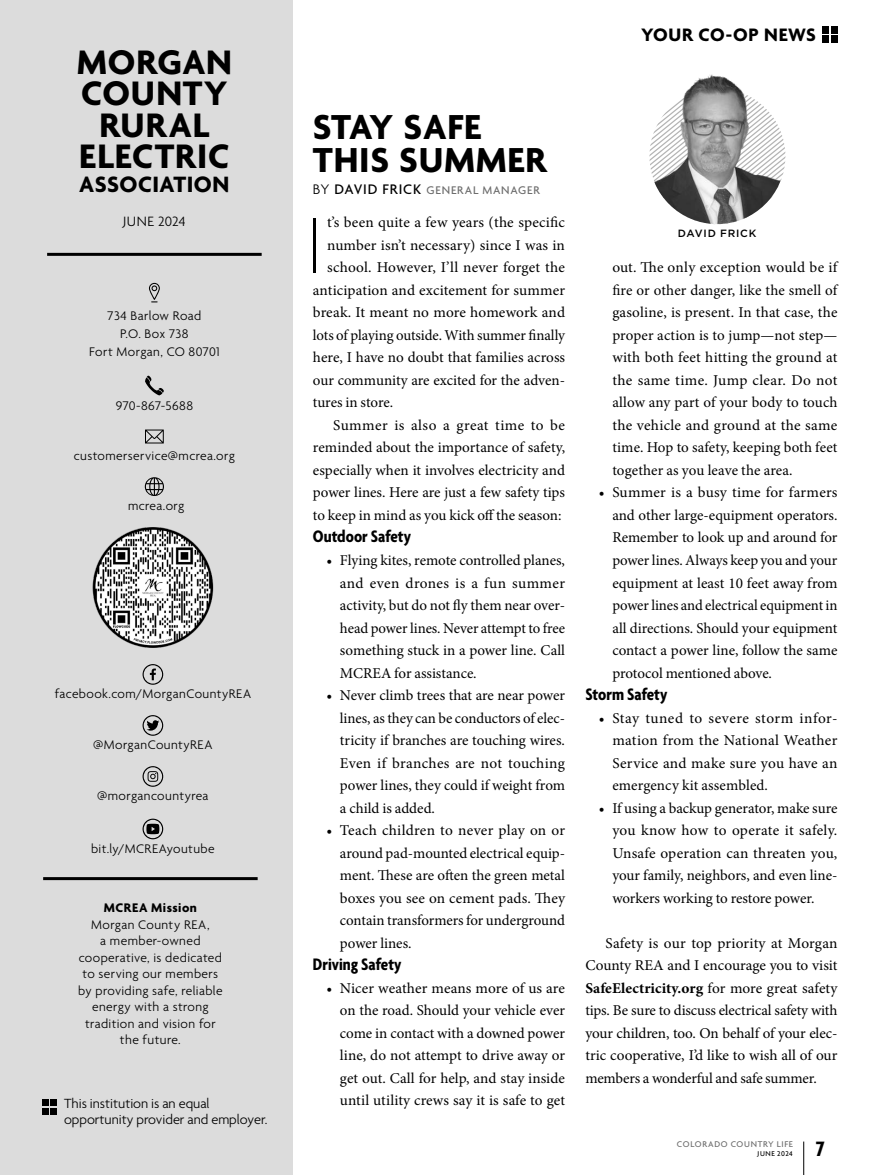
<style>
.page{position:relative;width:878px;height:1175px;background:#fff}
.page>*{position:absolute;margin:0;border:0;box-sizing:border-box;transform-origin:0 0}
.t1{font:100 85.5px "Agenda";color:#000}
.t2{font:700 37.5px/33px "Agenda";letter-spacing:.02em;color:#000}
.t3{font:700 36.75px/31.5px "Agenda";letter-spacing:.02em;color:#000;text-align:center}
.t4{font:700 24px "Agenda";letter-spacing:.015em;color:#000}
.t5{font:700 condensed 22.5px "Agenda";color:#000}
.t6{font:700 19.5px "Agenda";letter-spacing:.03em;color:#000}
.t7{font:700 condensed 18px "Agenda";color:#000}
.t8{font:15px/22.5px "Minion Pro";color:#000;text-align:justify}
.t9{font:15px "Minion Pro";letter-spacing:.03em;color:#000}
.t10{font:300 14.7px "Agenda";letter-spacing:.025em;color:#000}
.t11{font:300 14.4px/16.5px "Agenda";color:#000}
.t12{font:300 13.5px/16.5px "Agenda";letter-spacing:.03em;color:#000;text-align:center}
.t13{font:700 13.5px "Agenda";letter-spacing:.035em;color:#000}
.t14{font:500 12px "Agenda";letter-spacing:.07em;color:#6d6d6d}
.t15{font:500 10.5px "Gotham HTF";letter-spacing:.07em;color:#000}
.t16{font:500 9px "Agenda";letter-spacing:.075em;color:#6d6d6d}
.t17{font:500 7.5px "Agenda";letter-spacing:.07em;color:#000}
.s1{font-weight:300;font-size:15px;color:#000}
.s2{font-size:15px;color:#000}
.s3{font-weight:700}
</style>
<div class="page">
<div style="left:0;top:0;width:293px;height:1174px;background:#dcdcdc"></div>
<svg style="left:149px;top:283px;width:11px;height:19px"></svg>
<svg style="left:145px;top:376px;width:19px;height:19px"></svg>
<svg style="left:145px;top:429px;width:19px;height:14px"></svg>
<svg style="left:145px;top:477px;width:19px;height:19px"></svg>
<hr style="left:43px;top:877px;width:215px;height:3px;background:#000">
<hr style="left:47px;top:253px;width:215px;height:3px;background:#000">
<img style="left:92px;top:527px;width:122px;height:121px">
<svg style="left:142px;top:664px;width:21px;height:20px"></svg>
<svg style="left:142px;top:715px;width:21px;height:20px"></svg>
<svg style="left:142px;top:766px;width:21px;height:20px"></svg>
<svg style="left:142px;top:818px;width:21px;height:21px"></svg>
<img style="left:649px;top:74px;width:136px;height:150px">
<hr style="left:803px;top:1141px;width:1px;height:33px;background:#000">
<div style="left:830px;top:36px;width:7px;height:7px;background:#000"></div>
<div style="left:830px;top:26px;width:7px;height:7px;background:#000"></div>
<div style="left:821px;top:36px;width:7px;height:7px;background:#000"></div>
<div style="left:821px;top:26px;width:7px;height:7px;background:#000"></div>
<div style="left:51px;top:1107px;width:6px;height:7px;background:#000"></div>
<div style="left:51px;top:1098px;width:6px;height:7px;background:#000"></div>
<div style="left:42px;top:1107px;width:6px;height:7px;background:#000"></div>
<div style="left:42px;top:1098px;width:6px;height:7px;background:#000"></div>
<h3 class="t3" style="left:77px;top:48px;width:157px">MORGAN<br>COUNTY<br>RURAL<br>ELECTRIC</h3>
<h3 class="t4" style="left:79px;top:171px;width:152px">ASSOCIATION</h3>
<p class="t10" style="left:123px;top:213px;width:64px">JUNE 2024</p>
<p class="t12" style="left:89px;top:308px;width:132px;line-height:18px">734 Barlow Road<br>P.O. Box 738<br>Fort Morgan, CO 80701</p>
<p class="t12" style="left:116px;top:399px;width:79px">970-867-5688</p>
<p class="t12" style="left:74px;top:448px;width:162px">customerservice@mcrea.org</p>
<p class="t12" style="left:128px;top:498px;width:58px">mcrea.org</p>
<p class="t12" style="left:55px;top:686px;width:198px">facebook.com/MorganCountyREA</p>
<p class="t12" style="left:93px;top:737px;width:121px">@MorganCountyREA</p>
<p class="t12" style="left:97px;top:788px;width:113px">@morgancountyrea</p>
<p class="t12" style="left:91px;top:841px;width:125px">bit.ly/MCREAyoutube</p>
<p class="t13" style="left:104px;top:900px;width:94px">MCREA Mission</p>
<p class="t12" style="left:78px;top:917px;width:146px">Morgan County REA,<br>a member-owned cooperative, is dedicated to serving our members by providing safe, reliable energy with a strong tradition and vision for the future.</p>
<p class="t11" style="left:64px;top:1095px;width:205px">This institution is an equal opportunity provider and employer.</p>
<h3 class="t6" style="left:641px;top:24px;width:176px">YOUR CO-OP NEWS</h3>
<h2 class="t2" style="left:313px;top:112px;width:235px">STAY SAFE<br>THIS SUMMER</h2>
<p class="t14" style="left:313px;top:184px;width:228px"><span class="s1">BY</span> <span class="s2">DAVID FRICK</span> GENERAL MANAGER</p>
<h1 class="t1" style="left:306px;top:199px;width:19px">I</h1>
<p class="t8" style="left:327px;top:211px;width:239px">t’s been quite a few years (the specific</p>
<p class="t8" style="left:327px;top:234px;width:239px">number isn’t necessary) since I was in</p>
<p class="t8" style="left:327px;top:256px;width:239px">school. However, I’ll never forget the</p>
<p class="t8" style="left:313px;top:279px;width:253px">anticipation and excitement for summer</p>
<p class="t8" style="left:313px;top:301px;width:254px">break. It meant no more homework and</p>
<p class="t8" style="left:313px;top:324px;width:254px">lots of playing outside. With summer finally</p>
<p class="t8" style="left:313px;top:346px;width:254px">here, I have no doubt that families across</p>
<p class="t8" style="left:313px;top:369px;width:254px">our community are excited for the adven-</p>
<p class="t8" style="left:313px;top:391px;width:82px">tures in store.</p>
<p class="t9" style="left:333px;top:415px;width:233px">Summer is also a great time to be</p>
<p class="t8" style="left:313px;top:436px;width:254px">reminded about the importance of safety,</p>
<p class="t8" style="left:313px;top:459px;width:253px">especially when it involves electricity and</p>
<p class="t8" style="left:313px;top:481px;width:253px">power lines. Here are just a few safety tips</p>
<p class="t8" style="left:313px;top:504px;width:250px">to keep in mind as you kick off the season:</p>
<p class="t7" style="left:313px;top:527px;width:100px">Outdoor Safety</p>
<p class="t8" style="left:340px;top:549px;width:227px;text-indent:-14px">• Flying kites, remote controlled planes, and even drones is a fun summer activity, but do not fly them near over&shy;head power lines. Never attempt to free something stuck in a power line. Call MCREA for assistance.</p>
<p class="t8" style="left:340px;top:684px;width:227px;text-indent:-14px">• Never climb trees that are near power lines, as they can be conductors of elec&shy;tricity if branches are touching wires.<br>Even if branches are not touching power lines, they could if weight from a child is added.</p>
<p class="t8" style="left:340px;top:819px;width:227px;text-indent:-14px">• Teach children to never play on or around pad-mounted electrical equip&shy;ment. These are often the green metal boxes you see on cement pads. They contain transformers for underground power lines.</p>
<p class="t7" style="left:313px;top:954px;width:90px">Driving Safety</p>
<p class="t8" style="left:340px;top:976px;width:227px;text-indent:-14px">• Nicer weather means more of us are on the road. Should your vehicle ever come in contact with a downed power line, do not attempt to drive away or get out. Call for help, and stay inside until utility crews say it is safe to get</p>
<p class="t15" style="left:678px;top:227px;width:80px">DAVID FRICK</p>
<p class="t8" style="left:612px;top:256px;width:227px">out. The only exception would be if fire or other danger, like the smell of gasoline, is present. In that case, the proper action is to jump—not step— with both feet hitting the ground at the same time. Jump clear. Do not allow any part of your body to touch the vehicle and ground at the same time. Hop to safety, keeping both feet together as you leave the area.</p>
<p class="t8" style="left:612px;top:481px;width:227px;text-indent:-14px">• Summer is a busy time for farmers and other large-equipment operators.<br>Remember to look up and around for power lines. Always keep you and your equipment at least 10 feet away from power lines and electrical equipment in all directions. Should your equipment contact a power line, follow the same protocol mentioned above.</p>
<p class="t7" style="left:585px;top:684px;width:84px">Storm Safety</p>
<p class="t8" style="left:612px;top:706px;width:227px;text-indent:-14px">• Stay tuned to severe storm infor&shy;mation from the National Weather Service and make sure you have an emergency kit assembled.</p>
<p class="t8" style="left:612px;top:796px;width:227px;text-indent:-14px">• If using a backup generator, make sure you know how to operate it safely.<br>Unsafe operation can threaten you, your family, neighbors, and even line&shy;workers working to restore power.</p>
<p class="t8" style="left:585px;top:931px;width:254px;text-indent:20px">Safety is our top priority at Morgan County REA and I encourage you to visit <span class="s3">SafeElectricity.org</span> for more great safety tips. Be sure to discuss electrical safety with your children, too. On behalf of your elec&shy;tric cooperative, I’d like to wish all of our members a wonderful and safe summer.</p>
<p class="t16" style="left:677px;top:1139px;width:117px">COLORADO COUNTRY LIFE</p>
<p class="t17" style="left:757px;top:1149px;width:37px">JUNE 2024</p>
<h3 class="t5" style="left:816px;top:1136px;width:10px">7</h3>
</div>
